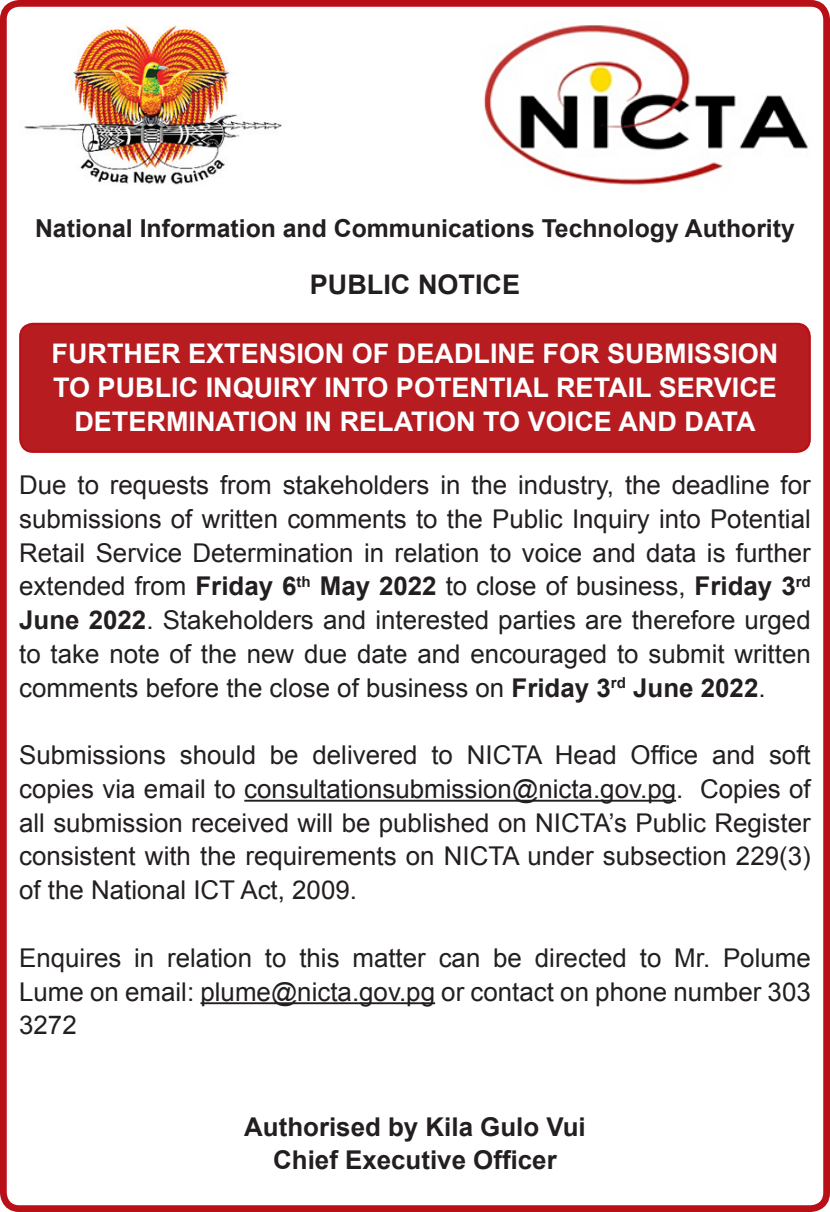
<style>
.page{position:relative;width:830px;height:1212px;background:#fff}
.page>*{position:absolute;margin:0;border:0;box-sizing:border-box;transform-origin:0 0}
.t1{font:700 27px/33.8px "Arial";color:#fff;text-align:center}
.t2{font:700 27px "Arial";color:#231f20}
.t3{font:25.88px/33.8px "Arial";color:#231f20;text-align:justify}
.t4{font:700 25.88px "Arial";color:#231f20}
.t5{font:700 24.75px "Arial";color:#231f20}
.s1{font-weight:700}
</style>
<div class="page">
<div style="left:20px;top:324px;width:789px;height:128px;background:#b71c21;border-radius:13px"></div>
<div style="left:19px;top:323px;width:791px;height:130px;border:2px solid #b90f17;border-radius:13px"></div>
<hr style="left:244px;top:800px;width:431px;height:2px;background:#231f20">
<hr style="left:200px;top:1002px;width:235px;height:2px;background:#231f20">
<img style="left:24px;top:25px;width:258px;height:160px">
<img style="left:483px;top:25px;width:325px;height:160px">
<div style="left:0;top:0;width:829px;height:1212px;border:7px solid #b90f17;border-radius:16px"></div>
<p class="t5" style="left:35px;top:212px;width:761px">National Information and Communications Technology Authority</p>
<p class="t2" style="left:310px;top:267px;width:212px">PUBLIC NOTICE</p>
<p class="t1" style="left:52px;top:338px;width:728px">FURTHER EXTENSION OF DEADLINE FOR SUBMISSION<br>TO PUBLIC INQUIRY INTO POTENTIAL RETAIL SERVICE<br>DETERMINATION IN RELATION TO VOICE AND DATA</p>
<p class="t3" style="left:19px;top:468px;width:792px">Due to requests from stakeholders in the industry, the deadline for submissions of written comments to the Public Inquiry into Potential Retail Service Determination in relation to voice and data is further extended from <span class="s1">Friday 6</span><sup>th</sup> <span class="s1">May 2022</span> to close of business, <span class="s1">Friday 3</span><sup>rd </sup><span class="s1">June 2022</span>. Stakeholders and interested parties are therefore urged to take note of the new due date and encouraged to submit written comments before the close of business on <span class="s1">Friday 3</span><sup>rd</sup> <span class="s1">June 2022</span>.</p>
<p class="t3" style="left:19px;top:738px;width:792px">Submissions should be delivered to NICTA Head Office and soft copies via email to consultationsubmission@nicta.gov.pg. Copies of all submission received will be published on NICTA’s Public Register consistent with the requirements on NICTA under subsection 229(3) of the National ICT Act, 2009.</p>
<p class="t3" style="left:19px;top:941px;width:792px">Enquires in relation to this matter can be directed to Mr. Polume Lume on email: plume@nicta.gov.pg or contact on phone number 303<br>3272</p>
<p class="t4" style="left:244px;top:1109px;width:343px">Authorised by Kila Gulo Vui</p>
<p class="t4" style="left:273px;top:1143px;width:285px">Chief Executive Officer</p>
</div>
